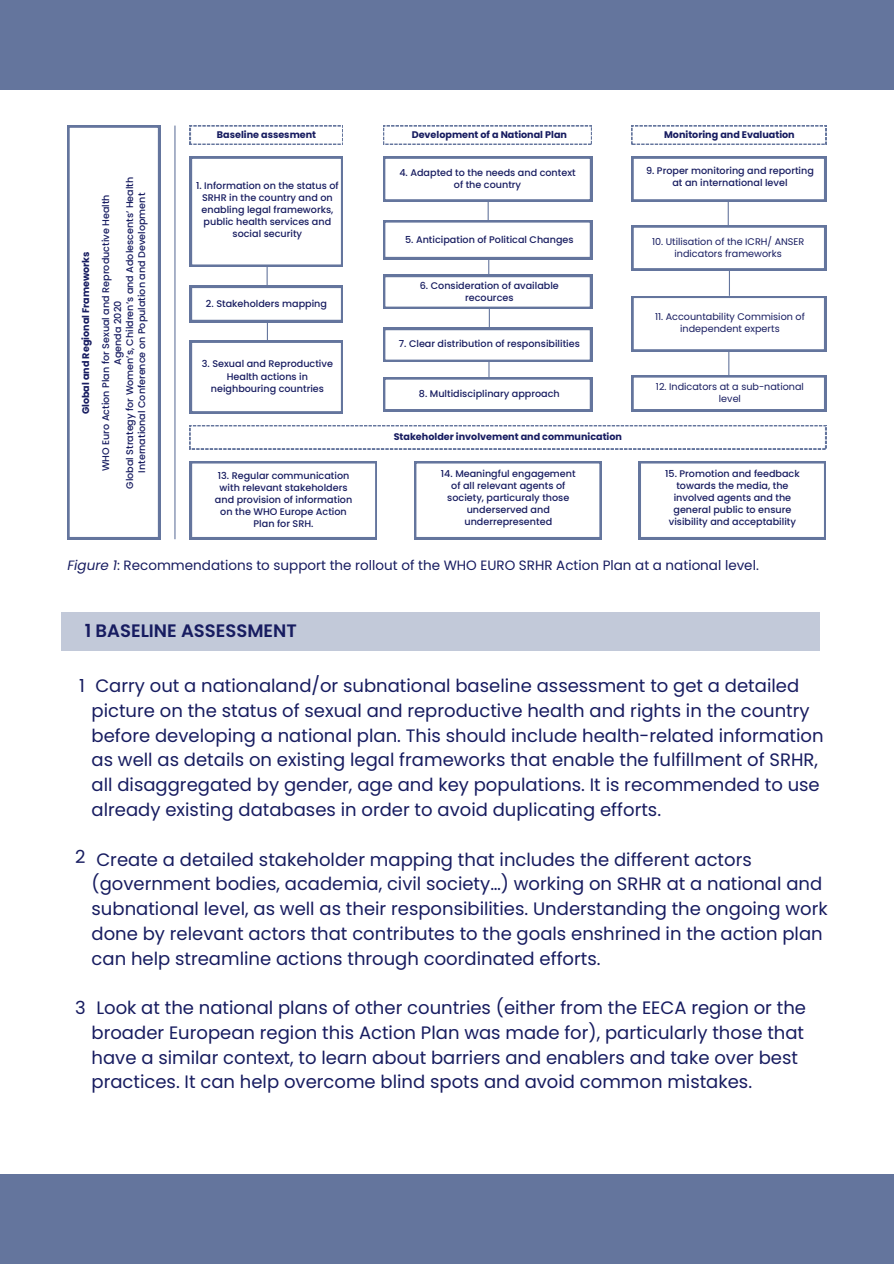
<style>
.page{position:relative;width:894px;height:1264px;background:#fff}
.page>*{position:absolute;margin:0;border:0;box-sizing:border-box;transform-origin:0 0}
.t1{font:18px/24.8px "Poppins";color:#171c60}
.t2{font:600 18px "Poppins";color:#171c60}
.t3{font:13.5px "Poppins";color:#171c60}
.t4{font:500 9.6px/12px "Poppins";color:#171c60;text-align:center}
.t5{font:700 9.6px "Poppins";color:#171c60}
.t6{font:9.6px/12px "Poppins";color:#171c60;text-align:center}
.s1{font-style:italic}
</style>
<div class="page">
<div style="left:0;top:0;width:893px;height:89px;background:#64759d"></div>
<div style="left:0;top:1174px;width:893px;height:89px;background:#64759d"></div>
<svg style="left:67px;top:125px;width:93px;height:414px"></svg>
<svg style="left:190px;top:462px;width:187px;height:77px"></svg>
<svg style="left:190px;top:425px;width:635px;height:24px"></svg>
<hr style="left:174px;top:126px;width:1px;height:413px;background:#64759d">
<svg style="left:414px;top:462px;width:187px;height:77px"></svg>
<svg style="left:638px;top:462px;width:187px;height:77px"></svg>
<svg style="left:190px;top:126px;width:151px;height:19px"></svg>
<svg style="left:383px;top:126px;width:209px;height:19px"></svg>
<svg style="left:631px;top:126px;width:194px;height:19px"></svg>
<svg style="left:190px;top:157px;width:152px;height:256px"></svg>
<svg style="left:383px;top:157px;width:209px;height:254px"></svg>
<svg style="left:631px;top:157px;width:195px;height:254px"></svg>
<div style="left:61px;top:612px;width:757px;height:39px;background:#c2c9d9"></div>
<p class="t5" style="left:217px;top:128px;width:101px">Baseline assesment</p>
<p class="t5" style="left:411px;top:128px;width:157px">Development of a National Plan</p>
<p class="t5" style="left:664px;top:128px;width:132px">Monitoring and Evaluation</p>
<p class="t4" style="left:646px;top:165px;width:169px">9. Proper monitoring and reporting at an international level</p>
<p class="t4" style="left:399px;top:166px;width:178px">4. Adapted to the needs and context of the country</p>
<p class="t4" style="left:100px;top:489px;width:313px;rotate:-90deg">WHO Euro Action Plan for Sexual and Reproductive Health Agenda 2020<br>Global Strategy for Women’s, Children’s and Adolescents’ Health International Conference on Population and Development</p>
<p class="t4" style="left:196px;top:179px;width:144px">1. Information on the status of<br>SRHR in the country and on enabling legal frameworks, public health services and social security</p>
<p class="t4" style="left:405px;top:233px;width:170px">5. Anticipation of Political Changes</p>
<p class="t4" style="left:419px;top:280px;width:141px">6. Consideration of available recources</p>
<p class="t4" style="left:399px;top:338px;width:182px">7. Clear distribution of responsibilities</p>
<p class="t4" style="left:419px;top:388px;width:142px">8. Multidisciplinary approach</p>
<p class="t6" style="left:652px;top:235px;width:154px">10. Utilisation of the ICRH/ ANSER indicators frameworks</p>
<p class="t5" style="left:79px;top:414px;width:164px;rotate:-90deg">Global and Regional Frameworks</p>
<p class="t4" style="left:206px;top:298px;width:122px">2. Stakeholders mapping</p>
<p class="t6" style="left:655px;top:310px;width:151px">11. Accountability Commision of independent experts</p>
<p class="t4" style="left:202px;top:358px;width:133px">3. Sexual and Reproductive<br>Health actions in neighbouring countries</p>
<p class="t6" style="left:655px;top:381px;width:149px">12. Indicators at a sub-national level</p>
<p class="t5" style="left:393px;top:429px;width:230px">Stakeholder involvement and communication</p>
<p class="t4" style="left:215px;top:469px;width:139px">13. Regular communication with relevant stakeholders and provision of information on the WHO Europe Action<br>Plan for SRH.</p>
<p class="t4" style="left:441px;top:467px;width:136px">14. Meaningful engagement of all relevant agents of society, particuraly those underserved and underrepresented</p>
<p class="t4" style="left:665px;top:467px;width:136px">15. Promotion and feedback towards the media, the involved agents and the general public to ensure visibility and acceptability</p>
<p class="t3" style="left:67px;top:556px;width:692px"><span class="s1">Figure 1</span>: Recommendations to support the rollout of the WHO EURO SRHR Action Plan at a national level.</p>
<p class="t2" style="left:85px;top:618px;width:213px">1 BASELINE ASSESSMENT</p>
<p class="t1" style="left:91px;top:673px;width:733px;text-indent:-12px">1. Carry out a nationaland/or subnational baseline assessment to get a detailed picture on the status of sexual and reproductive health and rights in the country before developing a national plan. This should include health-related information as well as details on existing legal frameworks that enable the fulfillment of SRHR, all disaggregated by gender, age and key populations. It is recommended to use already existing databases in order to avoid duplicating efforts.</p>
<p class="t1" style="left:91px;top:846px;width:737px;text-indent:-11px">1. Create a detailed stakeholder mapping that includes the different actors (government bodies, academia, civil society…) working on SRHR at a national and subnational level, as well as their responsibilities. Understanding the ongoing work done by relevant actors that contributes to the goals enshrined in the action plan can help streamline actions through coordinated efforts.</p>
<p class="t1" style="left:91px;top:995px;width:715px;text-indent:-11px">1. Look at the national plans of other countries (either from the EECA region or the broader European region this Action Plan was made for), particularly those that have a similar context, to learn about barriers and enablers and take over best practices. It can help overcome blind spots and avoid common mistakes.</p>
<p class="t1" style="left:75px;top:844px;width:12px">2</p>
<p class="t1" style="left:75px;top:995px;width:12px">3</p>
</div>
